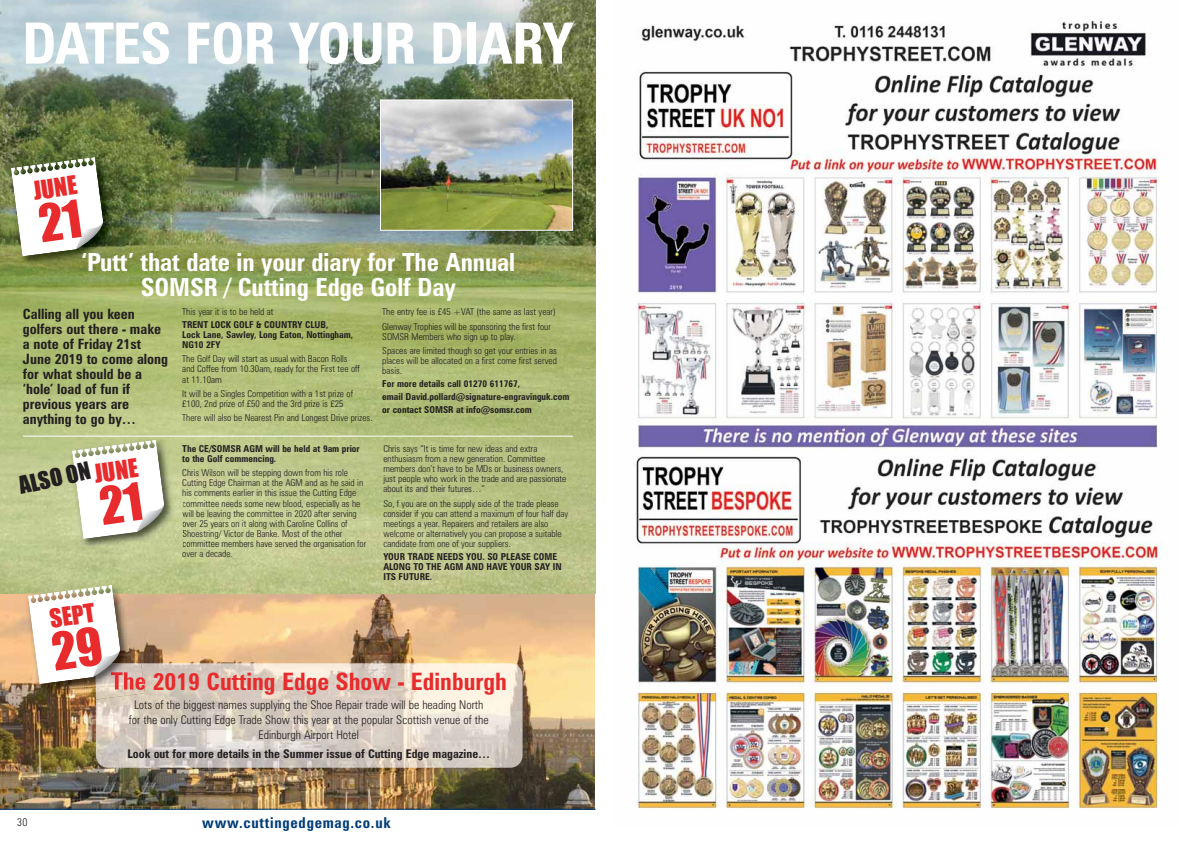
<style>
.page{position:relative;width:1191px;height:842px;background:#fff}
.page>*{position:absolute;margin:0;border:0;box-sizing:border-box;transform-origin:0 0}
.t1{font:700 condensed 57px "Zurich BT";letter-spacing:-.02em;color:#fff}
.t2{font:700 condensed 25px/24.8px "Zurich BT";letter-spacing:-.005em;color:#fff;text-align:center}
.t3{font:700 condensed 24px "Zurich BT";color:#e82b2d}
.t4{font:24px "Impact";color:#e82b2d}
.t5{font:22.6px "Impact";color:#231f20}
.t6{font:700 condensed 15px "Zurich BT";letter-spacing:.05em;color:#003c78}
.t7{font:700 condensed 14.2px/15.1px "Zurich BT";color:#231f20}
.t8{font:300 condensed 12px/15px "Zurich BT";color:#231f20;text-align:center}
.t9{font:700 condensed 12px "Zurich BT";color:#231f20}
.t10{font:300 condensed 11px "Zurich BT";color:#231f20}
.t11{font:300 condensed 9.5px/10.1px "Zurich BT";color:#231f20}
.t12{font:700 condensed 9.5px/10px "Zurich BT";color:#231f20}
</style>
<div class="page">
<img style="left:0;top:593px;width:594px;height:216px">
<hr style="left:0;top:809px;width:595px;height:1px;background:#003c78">
<img style="left:0;top:0;width:595px;height:593px">
<img style="left:2px;top:148px;width:126px;height:132px">
<img style="left:63px;top:431px;width:126px;height:131px">
<svg style="left:182px;top:500px;width:7px;height:47px"></svg>
<img style="left:96px;top:663px;width:426px;height:105px">
<img style="left:19px;top:593px;width:122px;height:115px">
<img style="left:19px;top:576px;width:113px;height:17px">
<img style="left:96px;top:663px;width:49px;height:36px">
<img style="left:111px;top:672px;width:34px;height:18px">
<hr style="left:23px;top:436px;width:550px;height:1px;background:#fff">
<img style="left:382px;top:101px;width:189px;height:128px">
<div style="left:380px;top:99px;width:193px;height:132px;border:1px solid #fff"></div>
<img style="left:636px;top:18px;width:522px;height:791px">
<svg style="left:11px;top:157px;width:92px;height:99px"></svg>
<svg style="left:72px;top:440px;width:92px;height:99px"></svg>
<svg style="left:28px;top:585px;width:92px;height:99px"></svg>
<h1 class="t1" style="left:22px;top:22px;width:553px">DATES FOR YOUR DIARY</h1>
<h3 class="t4" style="left:32px;top:183px;width:46px;rotate:-8deg">JUNE</h3>
<h2 class="t2" style="left:82px;top:253px;width:435px">‘Putt’ that date in your diary for The Annual<br>SOMSR / Cutting Edge Golf Day</h2>
<p class="t11" style="left:182px;top:308px;width:93px">This year it is to be held at</p>
<p class="t12" style="left:182px;top:321px;width:172px">TRENT LOCK GOLF &amp; COUNTRY CLUB,<br>Lock Lane, Sawley, Long Eaton, Nottingham,<br>NG10 2FY</p>
<p class="t11" style="left:182px;top:355px;width:179px">The Golf Day will start as usual with Bacon Rolls and Coffee from 10.30am, ready for the First tee off at 11.10am</p>
<p class="t11" style="left:182px;top:390px;width:172px">It will be a Singles Competition with a 1st prize of £100, 2nd prize of £50 and the 3rd prize is £25</p>
<p class="t11" style="left:182px;top:414px;width:192px">There will also be Nearest Pin and Longest Drive prizes.</p>
<h3 class="t7" style="left:23px;top:308px;width:147px">Calling all you keen golfers out there - make a note of Friday 21st<br>June 2019 to come along for what should be a ‘hole’ load of fun if previous years are anything to go by…</h3>
<p class="t11" style="left:382px;top:306px;width:175px;line-height:14.4px">The entry fee is £45 +VAT (the same as last year)<br>Glenway Trophies will be sponsoring the first four</p>
<p class="t11" style="left:382px;top:330px;width:176px;line-height:14.4px">SOMSR Members who sign up to play.<br>Spaces are limited though so get your entries in as</p>
<p class="t11" style="left:382px;top:357px;width:176px">places will be allocated on a first come first served basis.</p>
<p class="t12" style="left:382px;top:378px;width:189px;line-height:12.8px">For more details call 01270 611767,<br>email David.pollard@signature-engravinguk.com or contact SOMSR at info@somsr.com</p>
<h3 class="t4" style="left:93px;top:466px;width:46px;rotate:-8deg">JUNE</h3>
<h3 class="t5" style="left:18px;top:479px;width:74px;rotate:-13deg">ALSO ON</h3>
<h3 class="t4" style="left:49px;top:611px;width:47px;rotate:-8deg">SEPT</h3>
<p class="t12" style="left:182px;top:445px;width:179px">The CE/SOMSR AGM will be held at 9am prior to the Golf commencing.</p>
<p class="t11" style="left:182px;top:469px;width:186px">Chris Wilson will be stepping down from his role Cutting Edge Chairman at the AGM and as he said in his comments earlier in this issue the Cutting Edge committee needs some new blood, especially as he will be leaving the committee in 2020 after serving over 25 years on it along with Caroline Collins of Shoestring/ Victor de Banke. Most of the other committee members have served the organisation for over a decade.</p>
<p class="t11" style="left:383px;top:444px;width:185px">Chris says “It is time for new ideas and extra enthusiasm from a new generation. Committee members don’t have to be MDs or business owners, just people who work in the trade and are passionate about its and their futures…”</p>
<p class="t11" style="left:383px;top:499px;width:186px">So, f you are on the supply side of the trade please consider if you can attend a maximum of four half day meetings a year. Repairers and retailers are also welcome or alternatively you can propose a suitable candidate from one of your suppliers.</p>
<p class="t12" style="left:383px;top:553px;width:180px">YOUR TRADE NEEDS YOU. SO PLEASE COME<br>ALONG TO THE AGM AND HAVE YOUR SAY IN<br>ITS FUTURE.</p>
<h3 class="t3" style="left:111px;top:672px;width:398px">The 2019 Cutting Edge Show - Edinburgh</h3>
<p class="t8" style="left:129px;top:698px;width:361px">Lots of the biggest names supplying the Shoe Repair trade will be heading North for the only Cutting Edge Trade Show this year at the popular Scottish venue of the<br>Edinburgh Airport Hotel</p>
<p class="t9" style="left:127px;top:749px;width:364px">Look out for more details in the Summer issue of Cutting Edge magazine…</p>
<p class="t10" style="left:17px;top:818px;width:12px">30</p>
<h3 class="t6" style="left:202px;top:817px;width:190px">www.cuttingedgemag.co.uk</h3>
</div>
